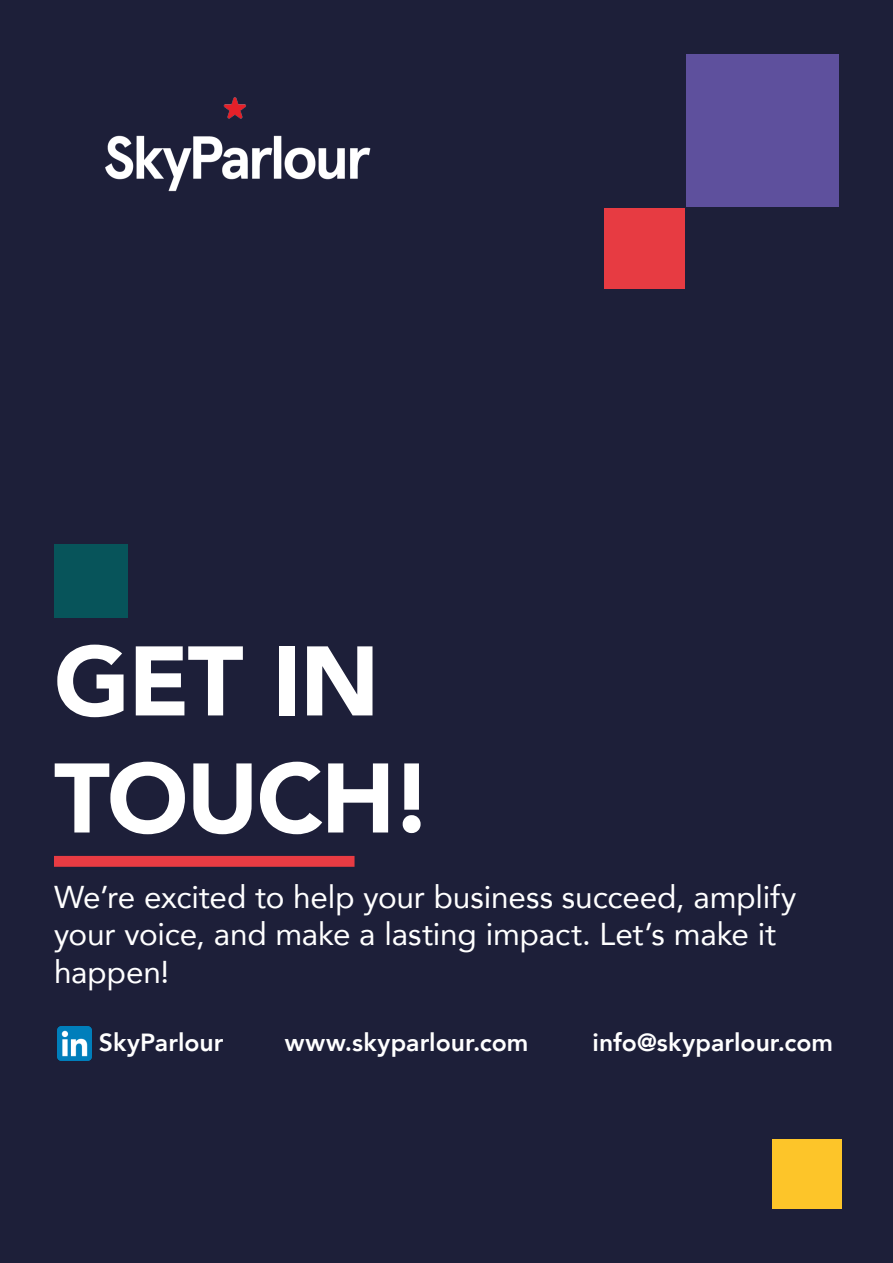
<style>
.page{position:relative;width:893px;height:1263px;background:#1d1f39}
.page>*{position:absolute;margin:0;border:0;box-sizing:border-box;transform-origin:0 0}
.t1{font:900 97.5px "Avenir";letter-spacing:-.02em;color:#fff}
.t2{font:31.5px/37.8px "Avenir";letter-spacing:-.005em;color:#fff}
.t3{font:800 24.75px "Avenir";color:#fff}
</style>
<div class="page">
<div style="left:686px;top:54px;width:153px;height:153px;background:#5e509d"></div>
<div style="left:604px;top:208px;width:81px;height:81px;background:#e73b42"></div>
<div style="left:772px;top:1140px;width:70px;height:69px;background:#fdc529"></div>
<img style="left:105px;top:97px;width:266px;height:95px">
<div style="left:54px;top:856px;width:301px;height:11px;background:#e83b43"></div>
<div style="left:54px;top:544px;width:74px;height:74px;background:#07545a"></div>
<img style="left:58px;top:1026px;width:34px;height:34px">
<p class="t1" style="left:54px;top:598px;width:327px">GET IN</p>
<p class="t1" style="left:54px;top:715px;width:381px">TOUCH!</p>
<p class="t2" style="left:54px;top:877px;width:744px">We’re excited to help your business succeed, amplify your voice, and make a lasting impact. Let’s make it happen!</p>
<p class="t3" style="left:99px;top:1023px;width:126px">SkyParlour</p>
<p class="t3" style="left:285px;top:1023px;width:245px">www.skyparlour.com</p>
<p class="t3" style="left:592px;top:1023px;width:242px">info@skyparlour.com</p>
</div>
